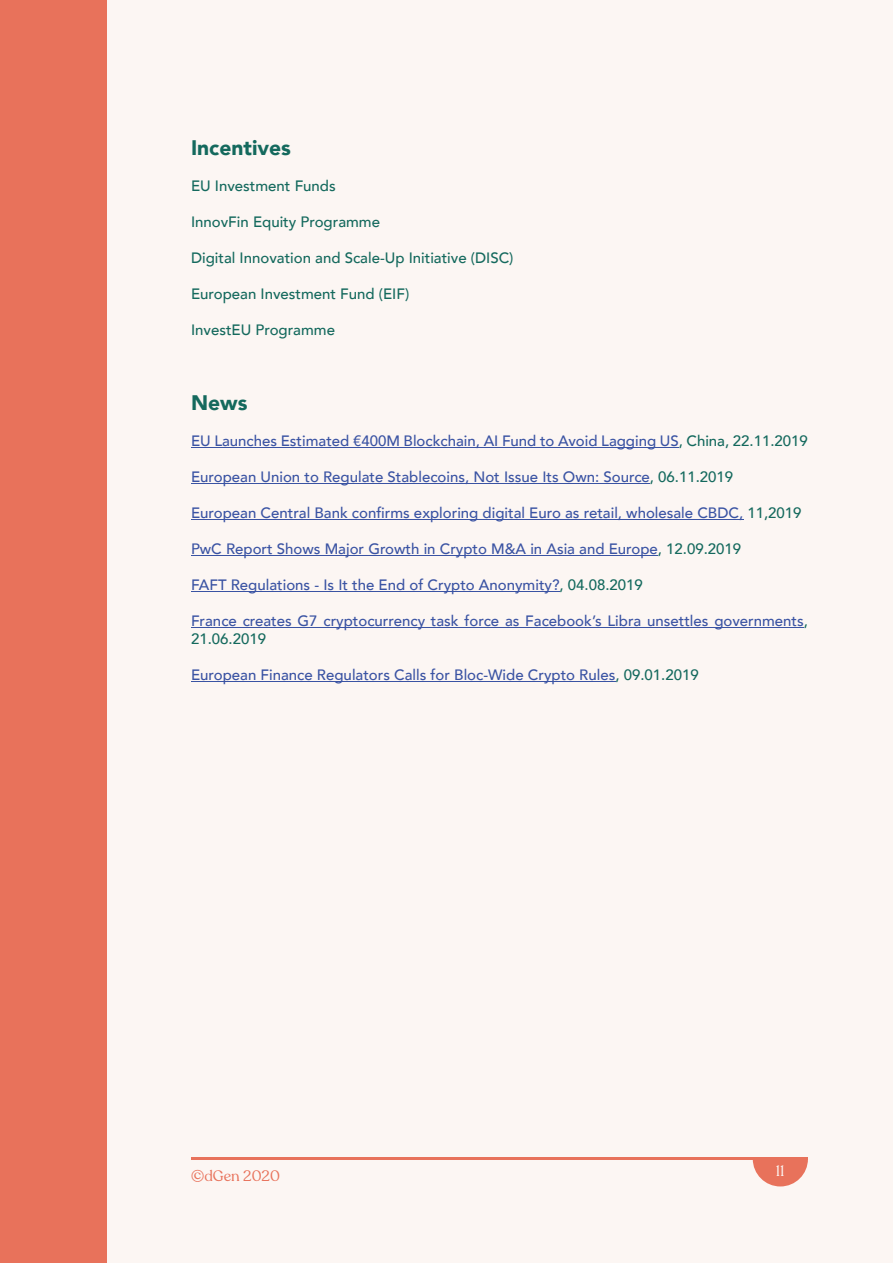
<style>
.page{position:relative;width:893px;height:1263px;background:#fcf6f3}
.page>*{position:absolute;margin:0;border:0;box-sizing:border-box;transform-origin:0 0}
.t1{font:900 21px "Avenir";color:#14695d}
.t2{font:500 15px/18px "Avenir";color:#3a53a3}
.t3{font:500 15px "Avenir";color:#14695d}
.t4{font:15px "Recoleta";color:#e8725b}
.t5{font:15px "Recoleta";color:#fcf6f3}
.s1{color:#14695d}
</style>
<div class="page">
<div style="left:0;top:0;width:106px;height:1263px;background:#e8725b"></div>
<hr style="left:191px;top:1158px;width:617px;height:2px;background:#e8725b">
<svg style="left:753px;top:1160px;width:55px;height:26px"></svg>
<hr style="left:191px;top:447px;width:488px;height:1px;background:#3a53a3">
<hr style="left:191px;top:483px;width:459px;height:1px;background:#3a53a3">
<hr style="left:191px;top:519px;width:552px;height:1px;background:#3a53a3">
<hr style="left:191px;top:555px;width:467px;height:1px;background:#3a53a3">
<hr style="left:191px;top:591px;width:368px;height:1px;background:#3a53a3">
<hr style="left:191px;top:627px;width:613px;height:1px;background:#3a53a3">
<hr style="left:191px;top:681px;width:424px;height:1px;background:#3a53a3">
<h1 class="t1" style="left:191px;top:134px;width:101px">Incentives</h1>
<p class="t3" style="left:191px;top:176px;width:146px">EU Investment Funds</p>
<p class="t3" style="left:191px;top:212px;width:190px">InnovFin Equity Programme</p>
<p class="t3" style="left:191px;top:248px;width:324px">Digital Innovation and Scale-Up Initiative (DISC)</p>
<p class="t3" style="left:191px;top:284px;width:220px">European Investment Fund (EIF)</p>
<p class="t3" style="left:191px;top:320px;width:145px">InvestEU Programme</p>
<h1 class="t1" style="left:191px;top:389px;width:58px">News</h1>
<p class="t2" style="left:191px;top:432px;width:618px">EU Launches Estimated €400M Blockchain, AI Fund to Avoid Lagging US<span class="s1">, China, 22.11.2019</span></p>
<p class="t2" style="left:191px;top:468px;width:544px">European Union to Regulate Stablecoins, Not Issue Its Own: Source<span class="s1">, 06.11.2019</span></p>
<p class="t2" style="left:191px;top:504px;width:612px">European Central Bank confirms exploring digital Euro as retail, wholesale CBDC, <span class="s1">11,2019</span></p>
<p class="t2" style="left:191px;top:540px;width:552px">PwC Report Shows Major Growth in Crypto M&amp;A in Asia and Europe<span class="s1">, 12.09.2019</span></p>
<p class="t2" style="left:191px;top:576px;width:453px">FAFT Regulations - Is It the End of Crypto Anonymity?<span class="s1">, 04.08.2019</span></p>
<p class="t2" style="left:191px;top:612px;width:618px">France creates G7 cryptocurrency task force as Facebook’s Libra unsettles governments<span class="s1">,<br>21.06.2019</span></p>
<p class="t2" style="left:191px;top:666px;width:509px">European Finance Regulators Calls for Bloc-Wide Crypto Rules<span class="s1">, 09.01.2019</span></p>
<p class="t4" style="left:191px;top:1165px;width:90px">©dGen 2020</p>
<p class="t5" style="left:776px;top:1161px;width:10px">11</p>
</div>
